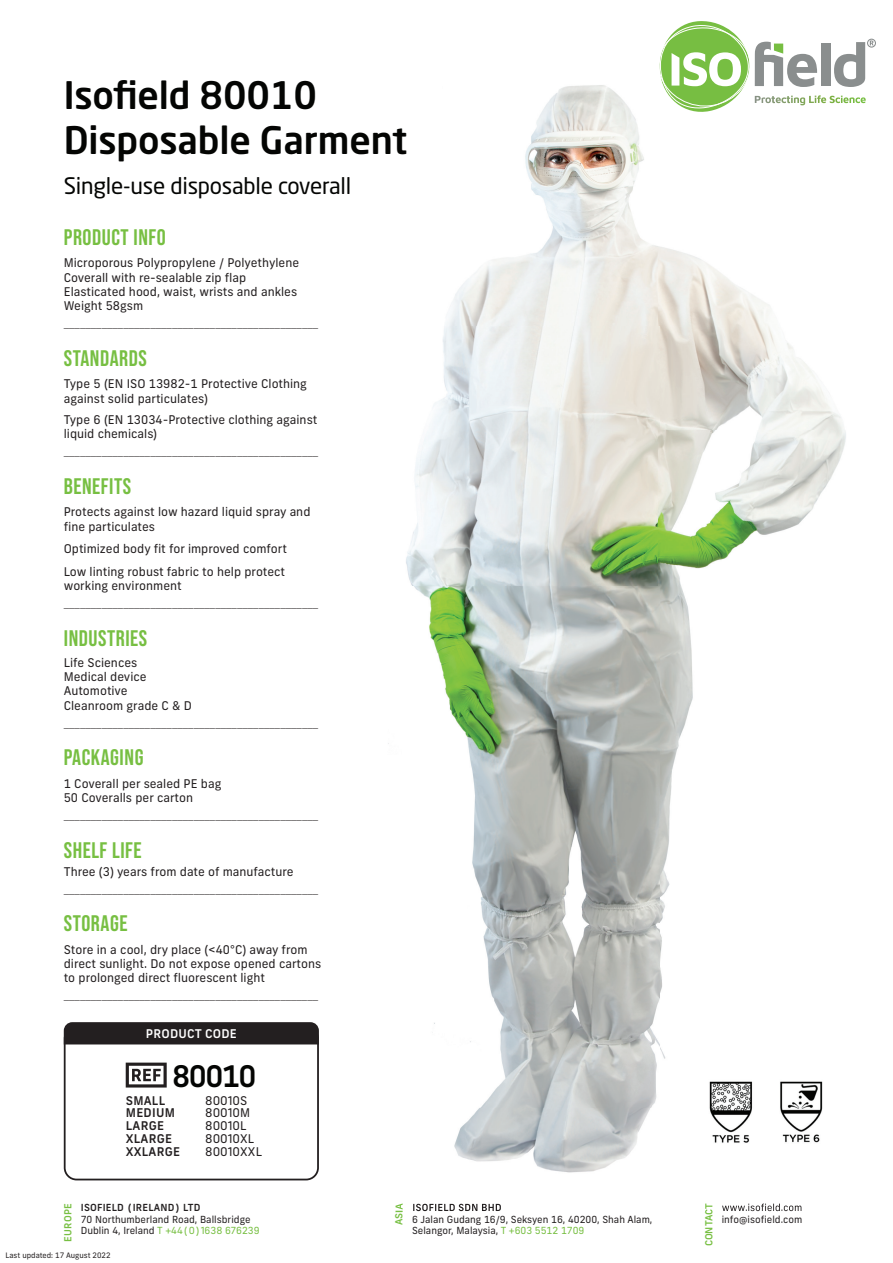
<style>
.page{position:relative;width:893px;height:1263px;background:#fff}
.page>*{position:absolute;margin:0;border:0;box-sizing:border-box;transform-origin:0 0}
.t1{font:500 37.5px/45px "Neo Sans W1 G";letter-spacing:-.005em;color:#040503}
.t2{font:500 29.7px "New Frank";letter-spacing:-.05em;color:#040503}
.t3{font:700 22.5px "Bebas Neue Pro";letter-spacing:.025em;color:#77bf42}
.t4{font:22.5px "Neo Sans W1 G";letter-spacing:-.01em;color:#040503}
.t5{font:100 13.5px "New Frank";color:#231f20}
.t6{font:12px/14.4px "New Frank";color:#231f20}
.t7{font:500 12px "New Frank";letter-spacing:.02em;color:#231f20}
.t8{font:500 12px "New Frank";letter-spacing:.02em;color:#fff}
.t9{font:9.75px/11.7px "New Frank";color:#231f20}
.t10{font:500 9.75px "New Frank";letter-spacing:.02em;color:#231f20}
.t11{font:500 9.75px "New Frank";letter-spacing:.01em;color:#77bf42}
.t12{font:7.5px "New Frank";color:#231f20}
.s1{color:#77bf42}
</style>
<div class="page">
<img style="left:388px;top:85px;width:458px;height:1127px">
<img style="left:722px;top:1203px;width:79px;height:8px">
<svg style="left:705px;top:1203px;width:7px;height:9px"></svg>
<img style="left:413px;top:1204px;width:89px;height:7px">
<svg style="left:395px;top:1203px;width:8px;height:9px"></svg>
<div style="left:64px;top:1026px;width:255px;height:154px;border:2px solid #231f20;border-radius:12px"></div>
<svg style="left:653px;top:21px;width:221px;height:95px"></svg>
<div style="left:867px;top:39px;width:9px;height:9px;border:1px solid #8a8e8e;border-radius:50%"></div>
<div style="left:64px;top:1022px;width:255px;height:22px;background:#231f20"></div>
<svg style="left:126px;top:1062px;width:41px;height:25px"></svg>
<img style="left:705px;top:1078px;width:124px;height:70px">
<h1 class="t1" style="left:64px;top:72px;width:345px">Isofield 80010<br>Disposable Garment</h1>
<h3 class="t4" style="left:64px;top:172px;width:289px">Single-use disposable coverall</h3>
<h3 class="t3" style="left:64px;top:224px;width:104px">PRODUCT INFO</h3>
<p class="t6" style="left:64px;top:256px;width:237px">Microporous Polypropylene / Polyethylene Coverall with re-sealable zip flap Elasticated hood, waist, wrists and ankles Weight 58gsm</p>
<p class="t5" style="left:64px;top:315px;width:256px">_______________________________________________</p>
<h3 class="t3" style="left:64px;top:345px;width:85px">STANDARDS</h3>
<p class="t6" style="left:64px;top:377px;width:245px">Type 5 (EN ISO 13982-1 Protective Clothing against solid particulates)</p>
<p class="t6" style="left:64px;top:412px;width:255px">Type 6 (EN 13034-Protective clothing against liquid chemicals)</p>
<p class="t5" style="left:64px;top:443px;width:256px">_______________________________________________</p>
<h3 class="t3" style="left:64px;top:473px;width:69px">BENEFITS</h3>
<p class="t6" style="left:64px;top:505px;width:248px">Protects against low hazard liquid spray and fine particulates</p>
<p class="t6" style="left:64px;top:537px;width:225px;line-height:22.5px">Optimized body fit for improved comfort<br>Low linting robust fabric to help protect</p>
<p class="t6" style="left:64px;top:578px;width:119px">working environment</p>
<p class="t5" style="left:64px;top:595px;width:256px">_______________________________________________</p>
<h3 class="t3" style="left:64px;top:625px;width:85px">INDUSTRIES</h3>
<p class="t6" style="left:64px;top:655px;width:130px">Life Sciences<br>Medical device<br>Automotive<br>Cleanroom grade C &amp; D</p>
<p class="t5" style="left:64px;top:715px;width:256px">_______________________________________________</p>
<h3 class="t3" style="left:64px;top:744px;width:81px">PACKAGING</h3>
<p class="t6" style="left:64px;top:776px;width:159px">1 Coverall per sealed PE bag<br>50 Coveralls per carton</p>
<p class="t5" style="left:64px;top:807px;width:256px">_______________________________________________</p>
<h3 class="t3" style="left:64px;top:837px;width:79px">SHELF LIFE</h3>
<p class="t6" style="left:64px;top:864px;width:231px">Three (3) years from date of manufacture</p>
<p class="t5" style="left:64px;top:881px;width:256px">_______________________________________________</p>
<h3 class="t3" style="left:64px;top:910px;width:65px">STORAGE</h3>
<p class="t6" style="left:64px;top:942px;width:259px">Store in a cool, dry place (&lt;40°C) away from direct sunlight. Do not expose opened cartons to prolonged direct fluorescent light</p>
<p class="t5" style="left:64px;top:987px;width:256px">_______________________________________________</p>
<p class="t8" style="left:146px;top:1026px;width:92px">PRODUCT CODE</p>
<h2 class="t2" style="left:172px;top:1057px;width:86px">80010</h2>
<p class="t7" style="left:126px;top:1093px;width:41px">SMALL</p>
<p class="t6" style="left:205px;top:1093px;width:44px">80010S</p>
<p class="t7" style="left:126px;top:1105px;width:51px">MEDIUM</p>
<p class="t6" style="left:205px;top:1106px;width:47px">80010M</p>
<p class="t7" style="left:126px;top:1118px;width:40px">LARGE</p>
<p class="t6" style="left:205px;top:1118px;width:43px">80010L</p>
<p class="t7" style="left:126px;top:1131px;width:48px">XLARGE</p>
<p class="t6" style="left:205px;top:1131px;width:51px">80010XL</p>
<p class="t7" style="left:126px;top:1144px;width:56px">XXLARGE</p>
<p class="t6" style="left:205px;top:1144px;width:58px">80010XXL</p>
<p class="t10" style="left:81px;top:1201px;width:121px">ISOFIELD (IRELAND) LTD</p>
<p class="t9" style="left:81px;top:1213px;width:180px">70 Northumberland Road, Ballsbridge<br>Dublin 4, Ireland <span class="s1">T +44(0)1638 676239</span></p>
<p class="t11" style="left:393px;top:1225px;width:24px;rotate:-90deg">ASIA</p>
<p class="t11" style="left:703px;top:1246px;width:45px;rotate:-90deg">CONTACT</p>
<p class="t11" style="left:62px;top:1242px;width:40px;rotate:-90deg">EUROPE</p>
<p class="t9" style="left:722px;top:1213px;width:82px">info@isofield.com</p>
<p class="t9" style="left:412px;top:1213px;width:242px">6 Jalan Gudang 16/9, Seksyen 16, 40200, Shah Alam,<br>Selangor, Malaysia, <span class="s1">T +603 5512 1709</span></p>
<p class="t12" style="left:6px;top:1251px;width:107px">Last updated: 17 August 2022</p>
</div>
